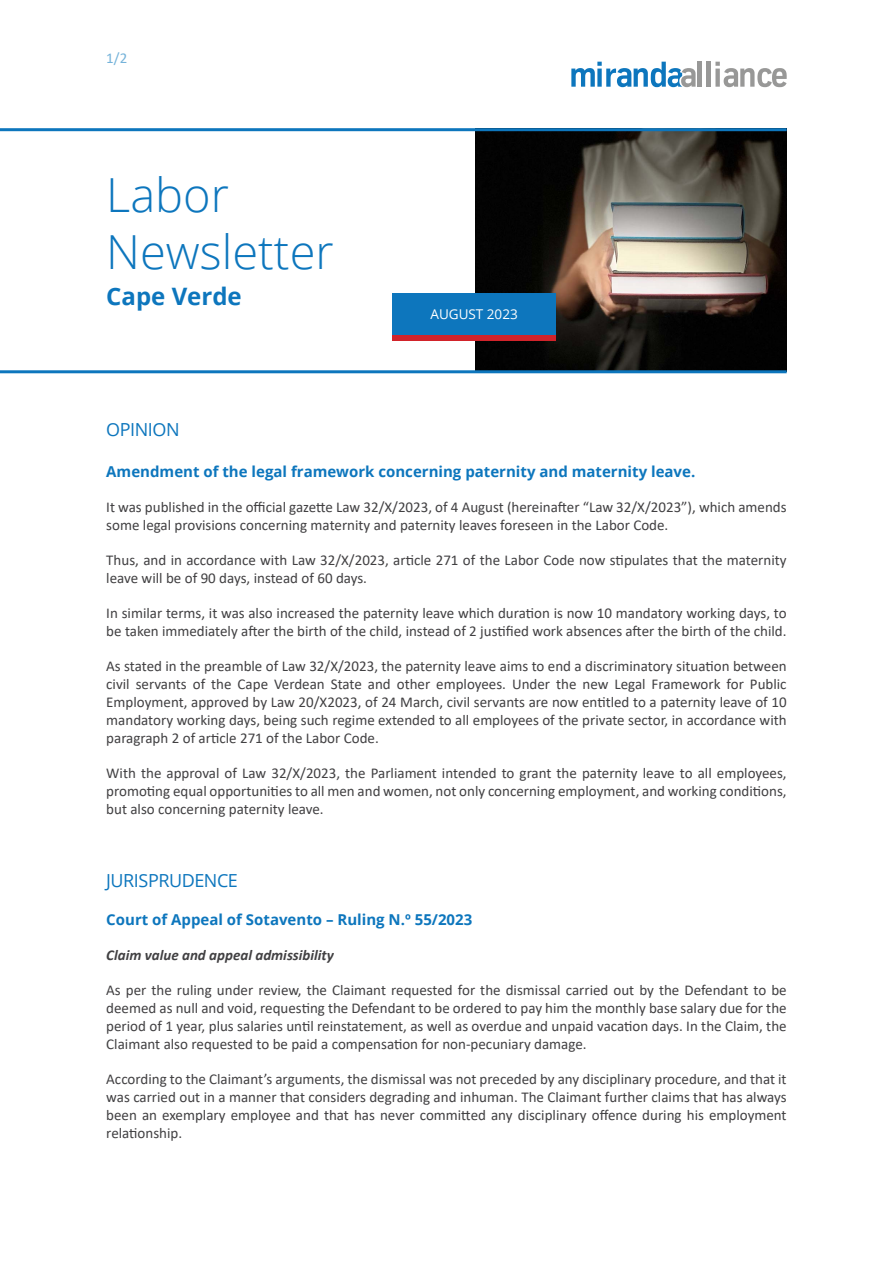
<style>
.page{position:relative;width:893px;height:1263px;background:#fff}
.page>*{position:absolute;margin:0;border:0;box-sizing:border-box;transform-origin:0 0}
.t1{font:300 46.95px/56.4px "Open Sans";color:#0d76bd}
.t2{font:700 24px "Open Sans";color:#0d76bd}
.t3{font:18px "Open Sans";letter-spacing:-.025em;color:#0d76bd}
.t4{font:15px/18px "Calibri";color:#414042;text-align:justify}
.t5{font:700 15px "Open Sans";color:#0d76bd}
.t6{font:italic 700 15px "Calibri";color:#414042}
.t7{font:15px "Calibri";color:#75b3da}
.t8{font:13.5px "Open Sans";color:#fff}
</style>
<div class="page">
<svg style="left:571px;top:62px;width:125px;height:25px"></svg>
<hr style="left:698px;top:62px;width:4px;height:25px;background:#989897">
<hr style="left:707px;top:62px;width:4px;height:25px;background:#989897">
<svg style="left:715px;top:62px;width:72px;height:25px"></svg>
<img style="left:476px;top:129px;width:311px;height:243px">
<hr style="left:0;top:128px;width:785px;height:3px;background:#0d76bd">
<hr style="left:0;top:370px;width:785px;height:3px;background:#0d76bd">
<div style="left:393px;top:293px;width:163px;height:43px;background:#0d76bd"></div>
<div style="left:393px;top:336px;width:163px;height:5px;background:#d2232a"></div>
<p class="t7" style="left:106px;top:47px;width:22px">1/2</p>
<h1 class="t1" style="left:106px;top:166px;width:229px">Labor<br>Newsletter</h1>
<h2 class="t2" style="left:106px;top:279px;width:137px">Cape Verde</h2>
<p class="t8" style="left:430px;top:304px;width:89px">AUGUST 2023</p>
<p class="t3" style="left:106px;top:417px;width:75px">OPINION</p>
<p class="t5" style="left:106px;top:461px;width:590px">Amendment of the legal framework concerning paternity and maternity leave.</p>
<p class="t4" style="left:106px;top:498px;width:682px">It was published in the official gazette Law 32/X/2023, of 4 August (hereinafter “Law 32/X/2023”), which amends some legal provisions concerning maternity and paternity leaves foreseen in the Labor Code.</p>
<p class="t4" style="left:106px;top:551px;width:682px">Thus, and in accordance with Law 32/X/2023, article 271 of the Labor Code now stipulates that the maternity leave will be of 90 days, instead of 60 days.</p>
<p class="t4" style="left:106px;top:604px;width:682px">In similar terms, it was also increased the paternity leave which duration is now 10 mandatory working days, to be taken immediately after the birth of the child, instead of 2 justified work absences after the birth of the child.</p>
<p class="t4" style="left:106px;top:657px;width:682px">As stated in the preamble of Law 32/X/2023, the paternity leave aims to end a discriminatory situation between civil servants of the Cape Verdean State and other employees. Under the new Legal Framework for Public Employment, approved by Law 20/X2023, of 24 March, civil servants are now entitled to a paternity leave of 10 mandatory working days, being such regime extended to all employees of the private sector, in accordance with paragraph 2 of article 271 of the Labor Code.</p>
<p class="t4" style="left:106px;top:764px;width:682px">With the approval of Law 32/X/2023, the Parliament intended to grant the paternity leave to all employees, promoting equal opportunities to all men and women, not only concerning employment, and working conditions, but also concerning paternity leave.</p>
<p class="t3" style="left:106px;top:868px;width:133px">JURISPRUDENCE</p>
<p class="t5" style="left:106px;top:909px;width:368px">Court of Appeal of Sotavento – Ruling N.º 55/2023</p>
<p class="t6" style="left:106px;top:945px;width:229px">Claim value and appeal admissibility</p>
<p class="t4" style="left:106px;top:981px;width:682px">As per the ruling under review, the Claimant requested for the dismissal carried out by the Defendant to be deemed as null and void, requesting the Defendant to be ordered to pay him the monthly base salary due for the period of 1 year, plus salaries until reinstatement, as well as overdue and unpaid vacation days. In the Claim, the Claimant also requested to be paid a compensation for non-pecuniary damage.</p>
<p class="t4" style="left:106px;top:1070px;width:682px">According to the Claimant’s arguments, the dismissal was not preceded by any disciplinary procedure, and that it was carried out in a manner that considers degrading and inhuman. The Claimant further claims that has always been an exemplary employee and that has never committed any disciplinary offence during his employment relationship.</p>
</div>
